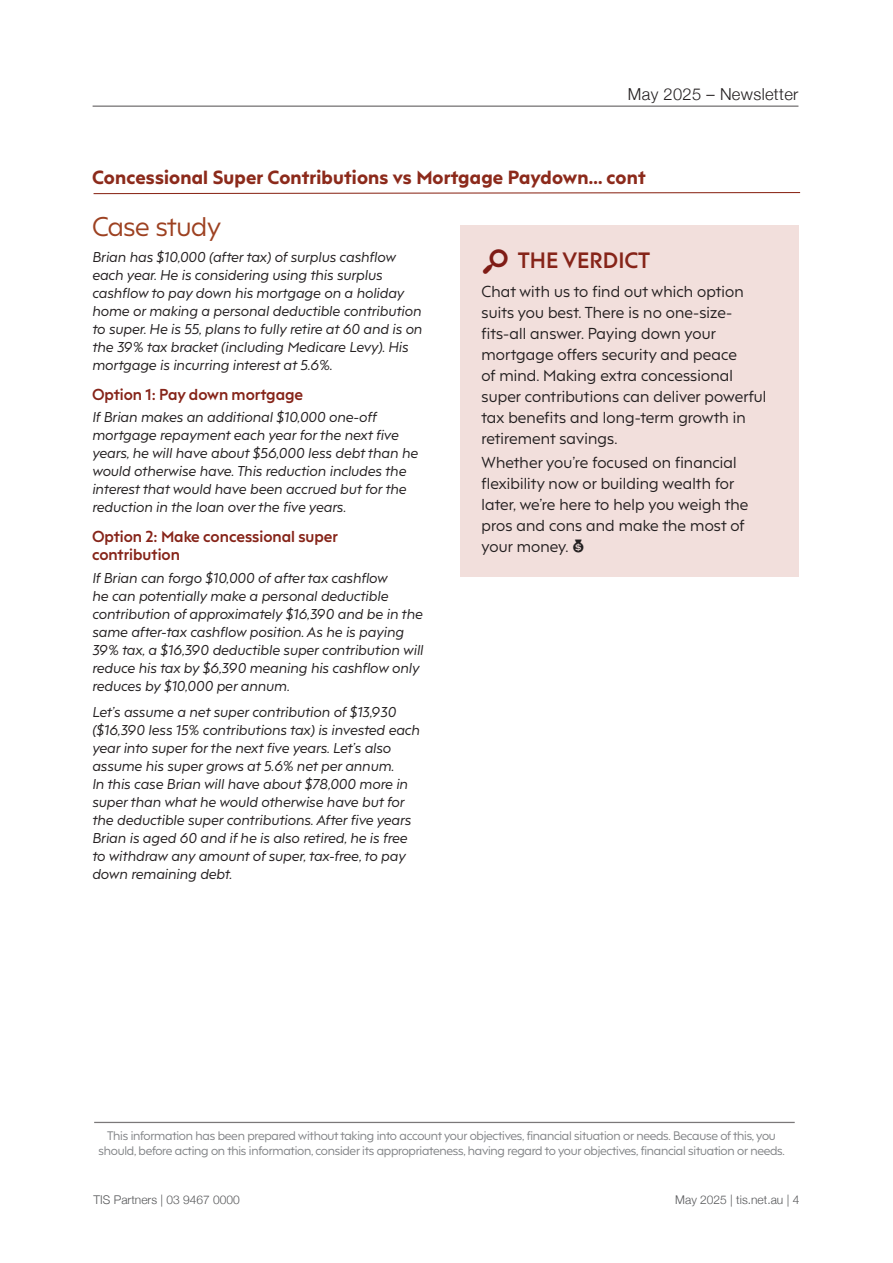
<style>
.page{position:relative;width:893px;height:1263px;background:#fff}
.page>*{position:absolute;margin:0;border:0;box-sizing:border-box;transform-origin:0 0}
.t1{font:25.5px "F37 Hooj";letter-spacing:-.01em;color:#9d4121}
.t2{font:700 21px "F37 Hooj";color:#862419}
.t3{font:800 18px "F37 Hooj";letter-spacing:.01em;color:#8c2a1b}
.t4{font:300 16.5px "Helvetica Neue";letter-spacing:.02em;color:#231f20}
.t5{font:15px/21px "F37 Hooj";letter-spacing:.01em;color:#231f20}
.t6{font:700 15px/18px "F37 Hooj";color:#862419}
.t7{font:italic 13.5px/18px "F37 Hooj";letter-spacing:.01em;color:#231f20}
.t8{font:300 12px "Helvetica Neue";color:#57585a}
.t9{font:11.7px/15px "F37 Hooj";letter-spacing:-.02em;color:#808285;text-align:center}
.s1{font-family:"Modern Pictograms";font-weight:400;font-size:40.5px;color:#7f1c16}
.s2{font-family:"Modern Pictograms";font-size:19.5px}
</style>
<div class="page">
<hr style="left:93px;top:106px;width:705px;height:1px;background:#231f20">
<hr style="left:94px;top:1122px;width:701px;height:1px;background:#231f20">
<div style="left:460px;top:225px;width:338px;height:351px;background:#f2dfdc"></div>
<svg style="left:93px;top:192px;width:708px;height:3px"></svg>
<p class="t4" style="left:628px;top:81px;width:172px">May 2025 – Newsletter</p>
<h3 class="t3" style="left:92px;top:161px;width:555px">Concessional Super Contributions vs Mortgage Paydown... cont</h3>
<h1 class="t1" style="left:92px;top:205px;width:130px">Case study</h1>
<p class="t7" style="left:92px;top:246px;width:331px">Brian has $10,000 (after tax) of surplus cashflow each year. He is considering using this surplus cashflow to pay down his mortgage on a holiday home or making a personal deductible contribution to super. He is 55, plans to fully retire at 60 and is on the 39% tax bracket (including Medicare Levy). His mortgage is incurring interest at 5.6%.</p>
<p class="t6" style="left:92px;top:384px;width:213px">Option 1: Pay down mortgage</p>
<p class="t7" style="left:92px;top:407px;width:327px">If Brian makes an additional $10,000 one-off mortgage repayment each year for the next five years, he will have about $56,000 less debt than he would otherwise have. This reduction includes the interest that would have been accrued but for the reduction in the loan over the five years.</p>
<p class="t6" style="left:92px;top:526px;width:248px">Option 2: Make concessional super contribution</p>
<p class="t7" style="left:92px;top:567px;width:332px">If Brian can forgo $10,000 of after tax cashflow<br>he can potentially make a personal deductible contribution of approximately $16,390 and be in the same after-tax cashflow position. As he is paying 39% tax, a $16,390 deductible super contribution will reduce his tax by $6,390 meaning his cashflow only reduces by $10,000 per annum.</p>
<p class="t7" style="left:92px;top:702px;width:329px">Let’s assume a net super contribution of $13,930 ($16,390 less 15% contributions tax) is invested each year into super for the next five years. Let’s also assume his super grows at 5.6% net per annum.<br>In this case Brian will have about $78,000 more in super than what he would otherwise have but for the deductible super contributions. After five years Brian is aged 60 and if he is also retired, he is free to withdraw any amount of super, tax-free, to pay down remaining debt.</p>
<h2 class="t2" style="left:482px;top:243px;width:170px"><span class="s1">s</span> THE VERDICT</h2>
<p class="t5" style="left:482px;top:279px;width:286px">Chat with us to find out which option suits you best. There is no one-size&shy;fits-all answer. Paying down your mortgage offers security and peace<br>of mind. Making extra concessional super contributions can deliver powerful tax benefits and long-term growth in retirement savings.</p>
<p class="t5" style="left:482px;top:450px;width:268px">Whether you’re focused on financial flexibility now or building wealth for later, we’re here to help you weigh the pros and cons and make the most of your money. <span class="s2">$</span></p>
<p class="t9" style="left:99px;top:1126px;width:688px">This information has been prepared without taking into account your objectives, financial situation or needs. Because of this, you should, before acting on this information, consider its appropriateness, having regard to your objectives, financial situation or needs.</p>
<p class="t8" style="left:94px;top:1190px;width:148px">TIS Partners | 03 9467 0000</p>
<p class="t8" style="left:675px;top:1190px;width:126px">May 2025 | tis.net.au | 4</p>
</div>
